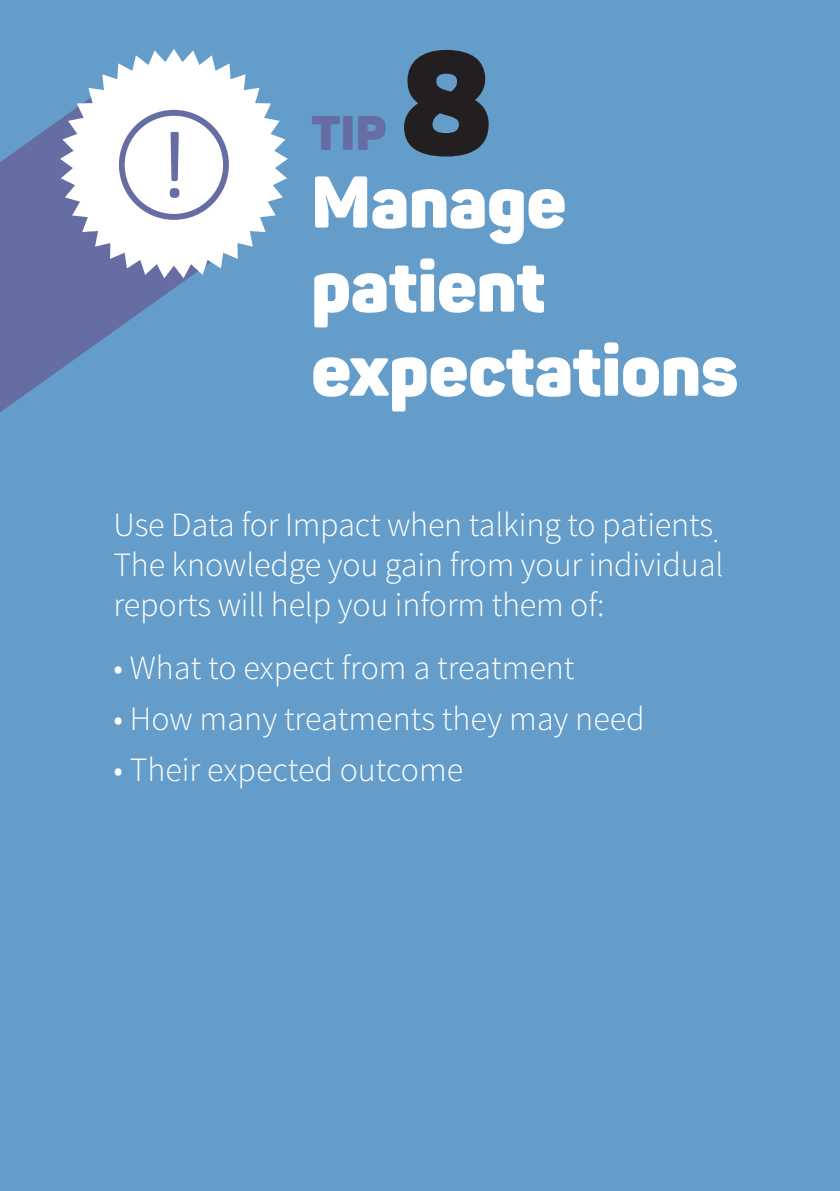
<style>
.page{position:relative;width:840px;height:1191px;background:#fff}
.page>*{position:absolute;margin:0;border:0;box-sizing:border-box;transform-origin:0 0}
.t1{font:900 144px "Panton";color:#231f20}
.t2{font:900 72px/84px "Panton";color:#fff}
.t3{font:900 48px "Panton";color:#666da2}
.t4{font:300 34px/40px "Source Sans Pro";letter-spacing:-.005em;color:#fff}
</style>
<div class="page">
<div style="left:0;top:0;width:839px;height:1191px;background:#649dca"></div>
<svg style="left:0;top:120px;width:188px;height:292px;fill:#666da2"></svg>
<svg style="left:60px;top:49px;width:228px;height:229px;fill:#fff"></svg>
<div style="left:119px;top:110px;width:110px;height:110px;background:#fff"></div>
<h3 class="t3" style="left:311px;top:102px;width:77px">TIP</h3>
<h1 class="t1" style="left:399px;top:10px;width:95px">8</h1>
<h2 class="t2" style="left:311px;top:159px;width:428px">Manage patient expectations</h2>
<p class="t4" style="left:113px;top:505px;width:611px">Use Data for Impact when talking to patients.<br>The knowledge you gain from your individual reports will help you inform them of:</p>
<p class="t4" style="left:113px;top:647px;width:462px">• What to expect from a treatment</p>
<p class="t4" style="left:113px;top:699px;width:532px">• How many treatments they may need</p>
<p class="t4" style="left:113px;top:750px;width:351px">• Their expected outcome</p>
</div>
